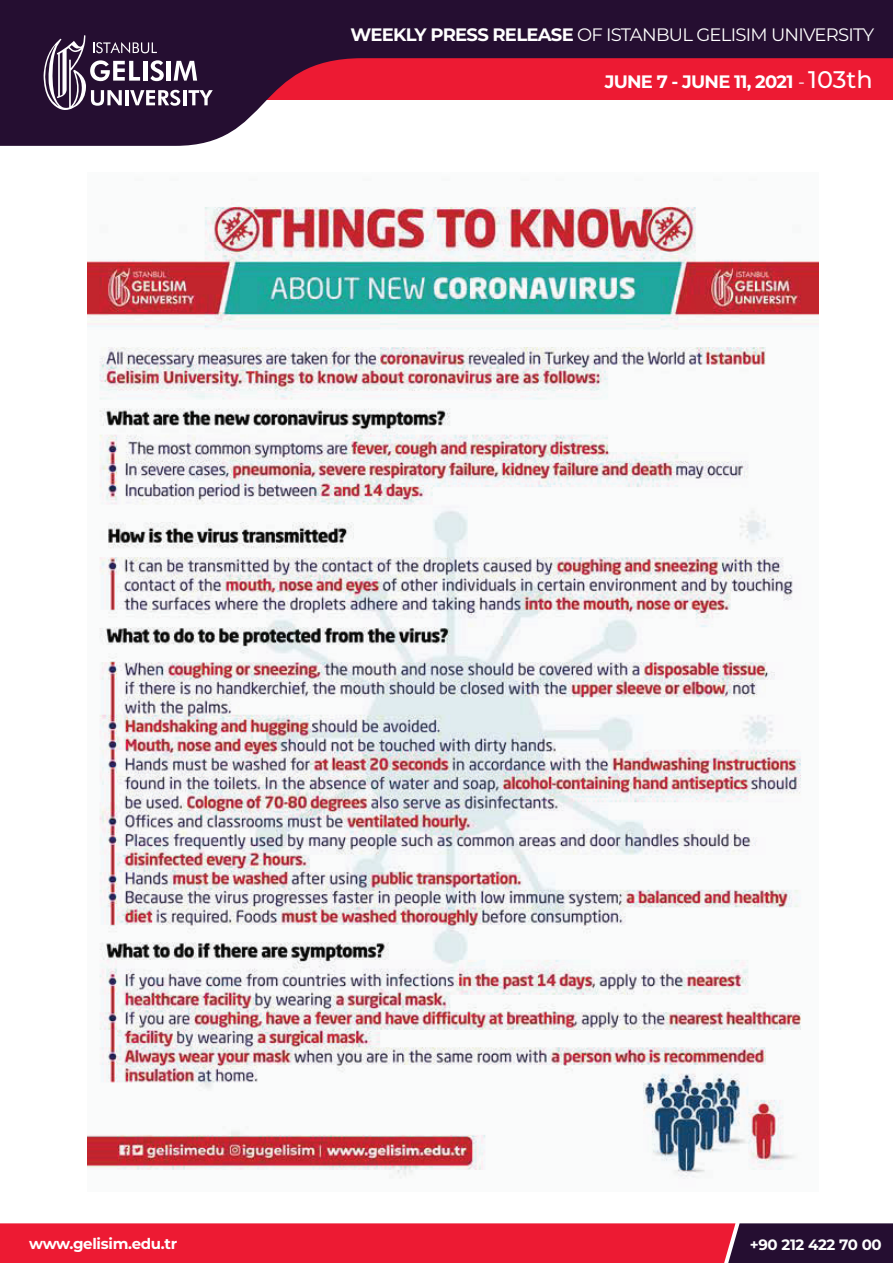
<style>
.page{position:relative;width:893px;height:1263px;background:#fff}
.page>*{position:absolute;margin:0;border:0;box-sizing:border-box;transform-origin:0 0}
.t1{font:18px "Montserrat";letter-spacing:-.04em;color:#fff}
.t2{font:700 18px "Montserrat";letter-spacing:-.04em;color:#fff}
.t3{font:700 15px "Montserrat";letter-spacing:-.02em;color:#fff}
.s1{font-weight:700}
.s2{font-weight:400}
.s3{font-weight:500;font-size:24px}
</style>
<div class="page">
<img style="left:87px;top:206px;width:731px;height:973px">
<svg style="left:0;top:0;width:893px;height:146px;fill:#250e31"></svg>
<svg style="left:40px;top:35px;width:173px;height:76px"></svg>
<svg style="left:0;top:1223px;width:893px;height:40px;background:#c91b35"></svg>
<p class="t1" style="left:350px;top:22px;width:525px"><span class="s1">WEEKLY PRESS RELEASE</span> OF ISTANBUL GELISIM UNIVERSITY</p>
<p class="t2" style="left:605px;top:69px;width:270px">JUNE 7 - JUNE 11, 2021 <span class="s2">-</span> <span class="s3">103th</span></p>
<p class="t3" style="left:29px;top:1233px;width:150px">www.gelisim.edu.tr</p>
<p class="t3" style="left:750px;top:1234px;width:134px">+90 212 422 70 00</p>
</div>
